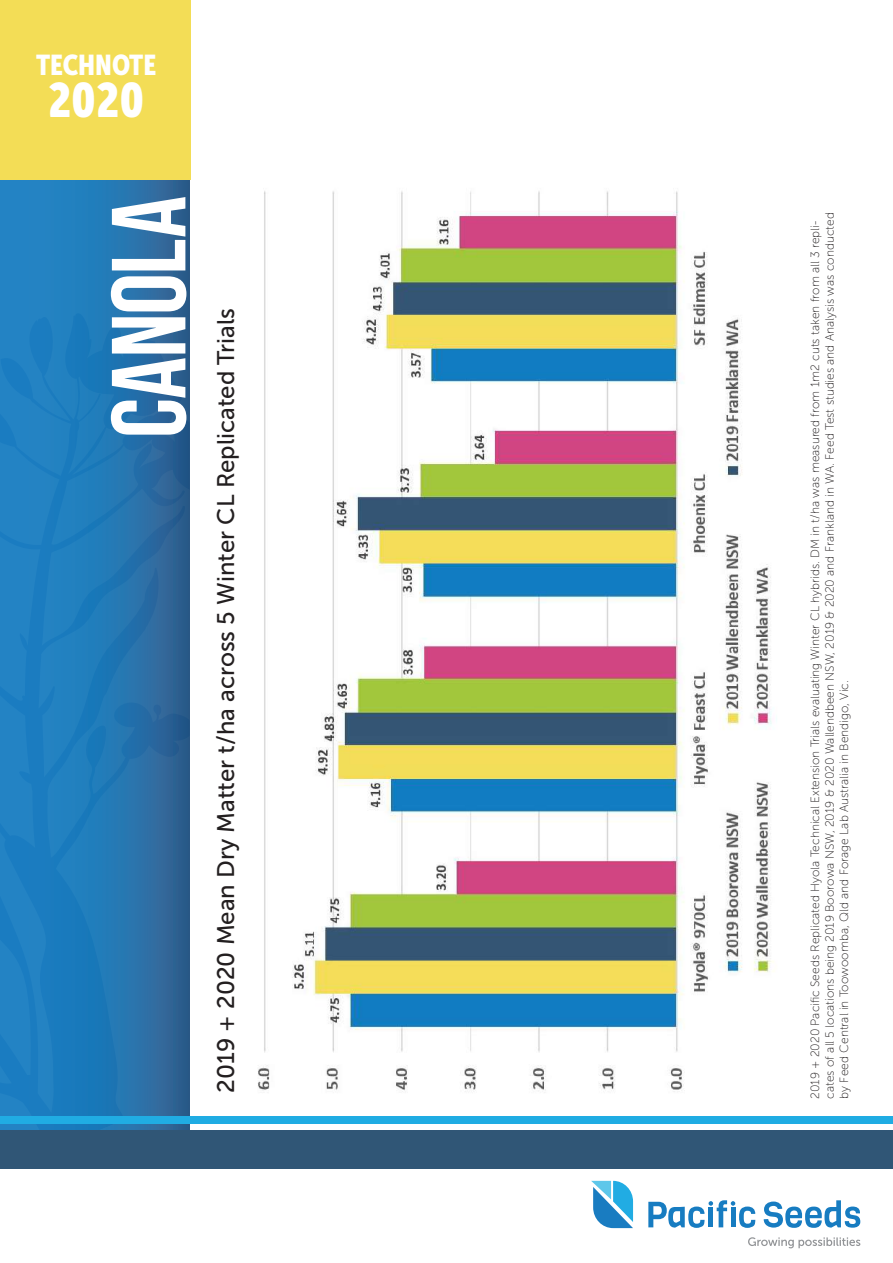
<style>
.page{position:relative;width:893px;height:1263px;background:#fff}
.page>*{position:absolute;margin:0;border:0;box-sizing:border-box;transform-origin:0 0}
.t1{font:105px "Bebas Neue";letter-spacing:-.01em;color:#fff}
.t2{font:48px "Museo Sans Cond 900";color:#fff}
.t3{font:28.5px "Museo Sans Cond 900";color:#fff}
.t4{font:24px "Museo Sans 500";color:#231f20}
.t5{font:12px/14.4px "Museo Sans 100";color:#231f20}
</style>
<div class="page">
<svg style="left:748px;top:1237px;width:112px;height:11px"></svg>
<svg style="left:764px;top:1200px;width:96px;height:28px"></svg>
<svg style="left:648px;top:1200px;width:107px;height:28px"></svg>
<svg style="left:591px;top:1181px;width:42px;height:47px"></svg>
<svg style="left:0;top:180px;width:190px;height:950px;background:#2476b2"></svg>
<div style="left:0;top:0;width:191px;height:180px;background:#f3dd56"></div>
<div style="left:0;top:1130px;width:893px;height:39px;background:#305676"></div>
<div style="left:0;top:1116px;width:893px;height:8px;background:#20ace3"></div>
<img style="left:258px;top:191px;width:519px;height:902px">
<h3 class="t3" style="left:36px;top:49px;width:122px">TECHNOTE</h3>
<h2 class="t2" style="left:48px;top:73px;width:98px">2020</h2>
<h1 class="t1" style="left:90px;top:438px;width:244px;rotate:-90deg">canola</h1>
<h3 class="t4" style="left:213px;top:1093px;width:786px;rotate:-90deg">2019 + 2020 Mean Dry Matter t/ha across 5 Winter CL Replicated Trials</h3>
<p class="t5" style="left:808px;top:1099px;width:888px;rotate:-90deg">2019 + 2020 Pacific Seeds Replicated Hyola Technical Extension Trials evaluating Winter CL hybrids. DM in t/ha was measured from 1m2 cuts taken from all 3 repli&shy;cates of all 5 locations being 2019 Boorowa NSW, 2019 &amp; 2020 Wallendbeen NSW, 2019 &amp; 2020 and Frankland in WA. Feed Test studies and Analysis was conducted by Feed Central in Toowoomba, Qld and Forage Lab Australia in Bendigo, Vic.</p>
</div>
